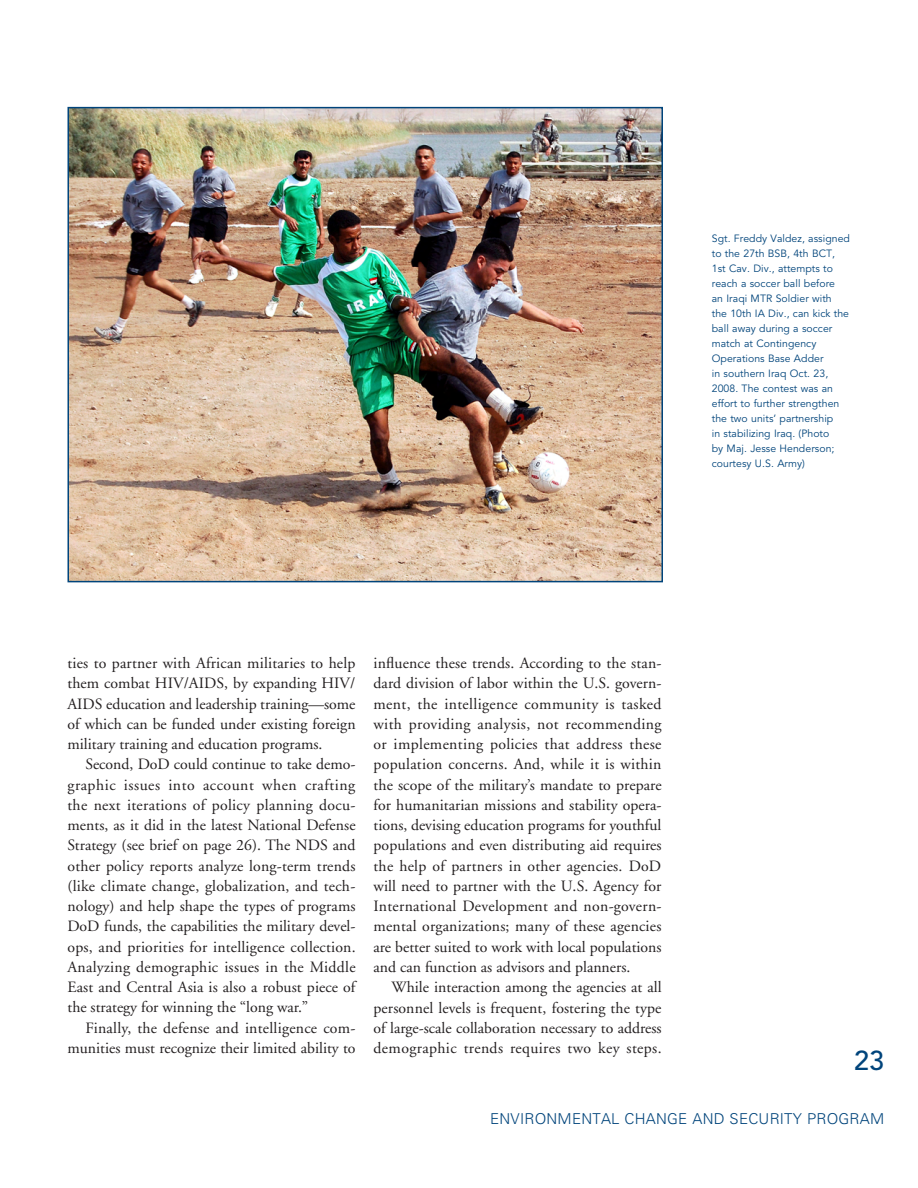
<style>
.page{position:relative;width:918px;height:1188px;background:#fff}
.page>*{position:absolute;margin:0;border:0;box-sizing:border-box;transform-origin:0 0}
.t1{font:500 27px "Avenir";color:#00447b}
.t2{font:15.75px/20.2px "Adobe Garamond";color:#231f20;text-align:justify}
.t3{font:300 15px "Univers";letter-spacing:.015em;color:#00447b}
.t4{font:10.5px/15px "Avenir";letter-spacing:.005em;color:#00447b}
</style>
<div class="page">
<img style="left:71px;top:110px;width:589px;height:469px">
<div style="left:68px;top:107px;width:595px;height:475px;border:2px solid #00447b"></div>
<p class="t4" style="left:712px;top:232px;width:140px">Sgt. Freddy Valdez, assigned to the 27th BSB, 4th BCT,<br>1st Cav. Div., attempts to reach a soccer ball before<br>an I raqi MTR</p>
<p class="t4" style="left:712px;top:292px;width:139px;text-indent:64px">Soldier with the 10th IA Div., can kick the ball away during a soccer match at Contingency<br>Operations Base Adder<br>in southern I raq Oct. 23,<br>2008. The contest was an effort to further strengthen the two units’ partnership<br>in stabilizing Iraq. (Photo<br>by Maj. Jesse Henderson; courtesy U .S. Army)</p>
<p class="t2" style="left:67px;top:653px;width:290px">ties to partner with African militaries to help them combat HIV/AIDS, by expanding HIV/ AIDS education and leadership training—some of which can be funded under existing foreign military training and education programs.</p>
<p class="t2" style="left:67px;top:755px;width:290px;text-indent:18px">Second, DoD could continue to take demo&shy;graphic issues into account when crafting the next iterations of policy planning docu&shy;ments, as it did in the latest National Defense Strategy (see brief on page 26). The NDS and other policy reports analyze long-term trends (like climate change, globalization, and tech&shy;nology) and help shape the types of programs DoD funds, the capabilities the military devel&shy;ops, and priorities for intelligence collection.<br>Analyzing demographic issues in the Middle East and Central Asia is also a robust piece of the strategy for winning the “long war.”</p>
<p class="t2" style="left:68px;top:1018px;width:290px;text-align:right">Finally, the defense and intelligence com&shy;munities must recognize their limited ability to</p>
<p class="t2" style="left:374px;top:653px;width:290px">influence these trends. According to the stan&shy;dard division of labor within the U.S. govern&shy;ment, the intelligence community is tasked with providing analysis, not recommending or implementing policies that address these population concerns. And, while it is within the scope of the military’s mandate to prepare for humanitarian missions and stability opera&shy;tions, devising education programs for youthful populations and even distributing aid requires the help of partners in other agencies. DoD will need to partner with the U.S. Agency for International Development and non-govern&shy;mental organizations; many of these agencies are better suited to work with local populations and can function as advisors and planners.</p>
<p class="t2" style="left:374px;top:978px;width:290px;text-indent:18px">While interaction among the agencies at all personnel levels is frequent, fostering the type of large-scale collaboration necessary to address demographic trends requires two key steps.</p>
<h1 class="t1" style="left:854px;top:1045px;width:32px">23</h1>
<p class="t3" style="left:490px;top:1109px;width:396px">ENVIRONMENTAL CHANGE AND SECURITY PROGRAM</p>
</div>
